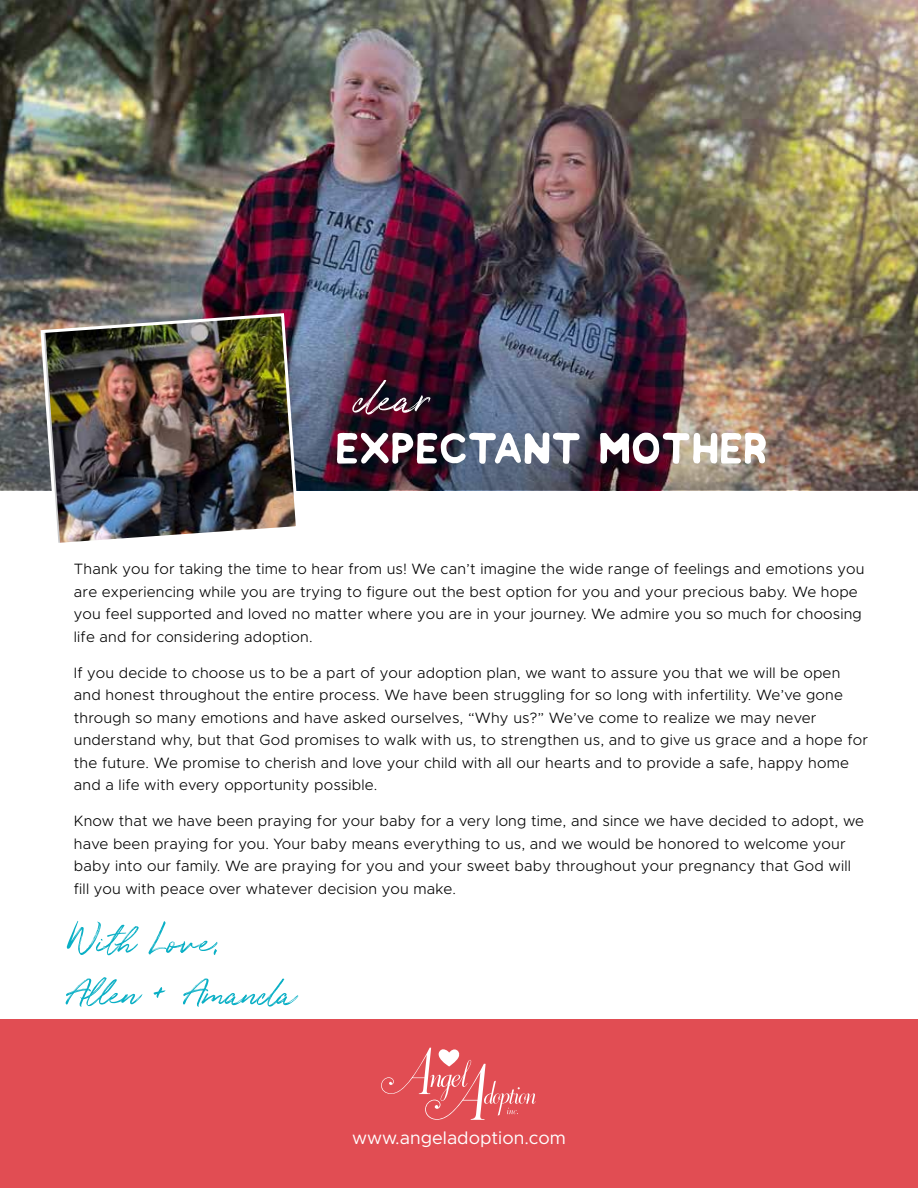
<style>
.page{position:relative;width:918px;height:1188px;background:#fff}
.page>*{position:absolute;margin:0;border:0;box-sizing:border-box;transform-origin:0 0}
.t1{font:78px "Paradise Thoughts";color:#fff}
.t2{font:63px/52.2px "Paradise Thoughts";color:#09afc5}
.t3{font:57px "Chlakh";color:#fff}
.t4{font:18px "Metropolis";color:#fff}
.t5{font:300 15px/22.5px "Metropolis";letter-spacing:.01em;color:#000}
</style>
<div class="page">
<img style="left:0;top:0;width:918px;height:350px">
<div style="left:0;top:1020px;width:917px;height:168px;background:#e14d53"></div>
<img style="left:0;top:350px;width:918px;height:140px">
<img style="left:39px;top:312px;width:262px;height:231px">
<svg style="left:381px;top:1048px;width:155px;height:72px"></svg>
<h1 class="t1" style="left:356px;top:338px;width:78px">dear</h1>
<h3 class="t3" style="left:337px;top:410px;width:434px">Expectant Mother</h3>
<p class="t5" style="left:74px;top:558px;width:792px">Thank you for taking the time to hear from us! We can’t imagine the wide range of feelings and emotions you are experiencing while you are trying to figure out the best option for you and your precious baby. We hope you feel supported and loved no matter where you are in your journey. We admire you so much for choosing life and for considering adoption.</p>
<p class="t5" style="left:74px;top:661px;width:796px">If you decide to choose us to be a part of your adoption plan, we want to assure you that we will be open and honest throughout the entire process. We have been struggling for so long with infertility. We’ve gone through so many emotions and have asked ourselves, “Why us?” We’ve come to realize we may never understand why, but that God promises to walk with us, to strengthen us, and to give us grace and a hope for the future. We promise to cherish and love your child with all our hearts and to provide a safe, happy home and a life with every opportunity possible.</p>
<p class="t5" style="left:74px;top:810px;width:792px">Know that we have been praying for your baby for a very long time, and since we have decided to adopt, we have been praying for you. Your baby means everything to us, and we would be honored to welcome your baby into our family. We are praying for you and your sweet baby throughout your pregnancy that God will fill you with peace over whatever decision you make.</p>
<h2 class="t2" style="left:69px;top:904px;width:230px">With Love,<br>Allen + Amanda</h2>
<p class="t4" style="left:352px;top:1127px;width:215px">www.angeladoption.com</p>
<p class="t4" style="left:343px;top:1128px;width:240px">www.lifelongadoptions.com</p>
</div>
